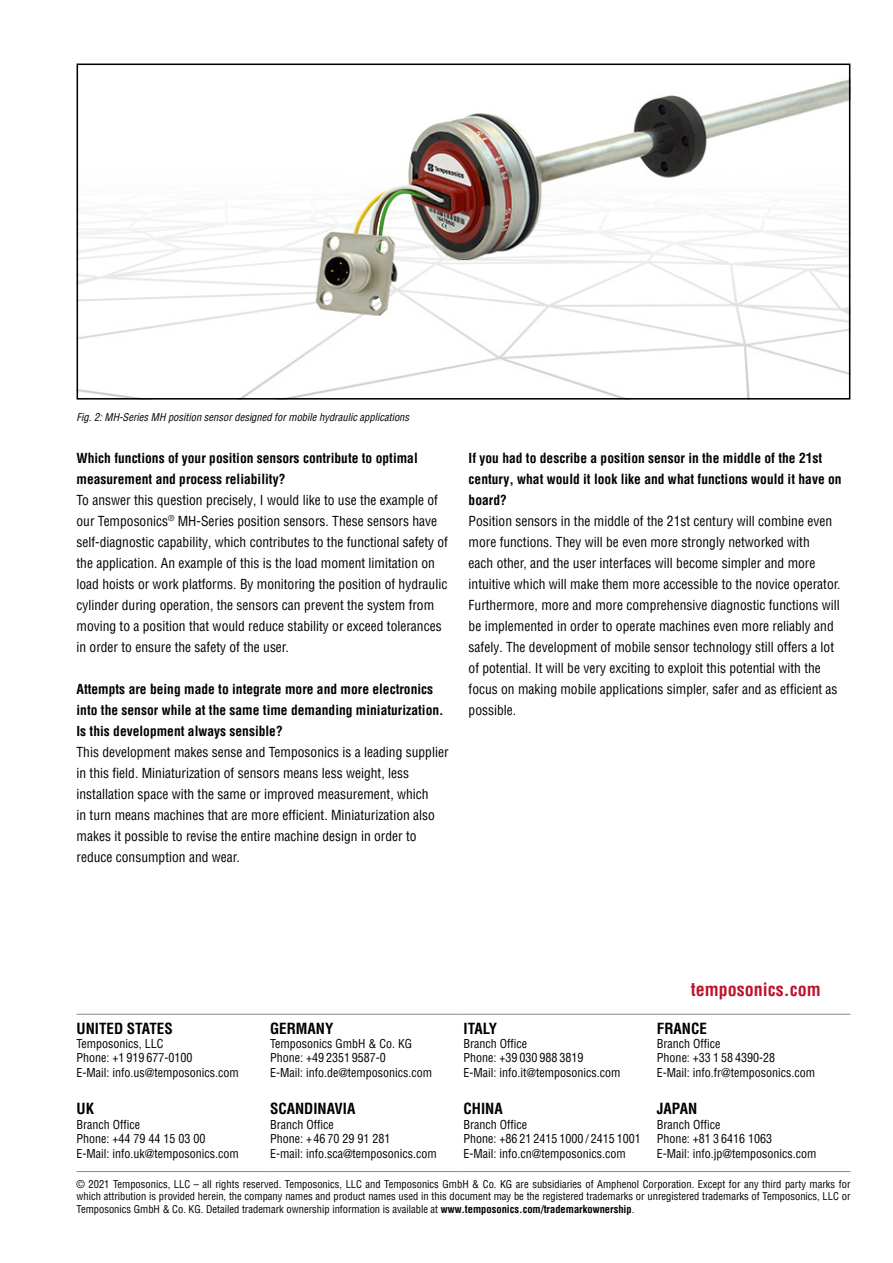
<style>
.page{position:relative;width:893px;height:1263px;background:#fff}
.page>*{position:absolute;margin:0;border:0;box-sizing:border-box;transform-origin:0 0}
.t1{font:700 condensed 18px "Helvetica LT Pro";color:#bc142d}
.t2{font:700 condensed 15px "Helvetica LT Pro";color:#000}
.Continuous_text{font:condensed 13.5px/21px "Helvetica LT Pro";color:#000}
.Continuous_text-2{font:700 condensed 13.5px/21px "Helvetica LT Pro";color:#000}
.t3{font:condensed 12px/14.4px "Helvetica LT Pro";color:#000}
.t4{font:condensed 10.5px/12.6px "Helvetica LT Pro";color:#000;text-align:justify}
.t5{font:italic condensed 10.5px "Helvetica LT Pro";color:#000}
.s1{font-weight:700}
</style>
<div class="page">
<hr style="left:77px;top:1014px;width:193px;height:1px;background:#8a8783">
<hr style="left:270px;top:1014px;width:193px;height:1px;background:#8a8783">
<hr style="left:463px;top:1014px;width:194px;height:1px;background:#8a8783">
<hr style="left:657px;top:1014px;width:193px;height:1px;background:#8a8783">
<hr style="left:77px;top:1171px;width:193px;height:1px;background:#8a8783">
<hr style="left:270px;top:1171px;width:193px;height:1px;background:#8a8783">
<hr style="left:463px;top:1171px;width:194px;height:1px;background:#8a8783">
<hr style="left:657px;top:1171px;width:193px;height:1px;background:#8a8783">
<img style="left:77px;top:63px;width:773px;height:334px">
<div style="left:77px;top:64px;width:773px;height:336px;border:2px solid #000"></div>
<p class="t5" style="left:77px;top:410px;width:334px">Fig. 2: MH-Series MH position sensor designed for mobile hydraulic applications</p>
<p class="Continuous_text-2" style="left:77px;top:447px;width:343px">Which functions of your position sensors contribute to optimal measurement and process reliability?</p>
<p class="Continuous_text" style="left:77px;top:489px;width:373px">To answer this question precisely, I would like to use the example of our Temposonics<sup>®</sup> MH-Series position sensors. These sensors have self-diagnostic capability, which contributes to the functional safety of the application. An example of this is the load moment limitation on load hoists or work platforms. By monitoring the position of hydraulic cylinder during operation, the sensors can prevent the system from moving to a position that would reduce stability or exceed tolerances in order to ensure the safety of the user.</p>
<p class="Continuous_text-2" style="left:77px;top:678px;width:369px">Attempts are being made to integrate more and more electronics into the sensor while at the same time demanding miniaturization.<br>Is this development always sensible?</p>
<p class="Continuous_text" style="left:77px;top:741px;width:373px">This development makes sense and Temposonics is a leading supplier in this field. Miniaturization of sensors means less weight, less installation space with the same or improved measurement, which<br>in turn means machines that are more efficient. Miniaturization also makes it possible to revise the entire machine design in order to reduce consumption and wear.</p>
<p class="Continuous_text-2" style="left:469px;top:447px;width:375px">If you had to describe a position sensor in the middle of the 21st century, what would it look like and what functions would it have on board?</p>
<p class="Continuous_text" style="left:469px;top:510px;width:373px">Position sensors in the middle of the 21st century will combine even more functions. They will be even more strongly networked with<br>each other, and the user interfaces will become simpler and more intuitive which will make them more accessible to the novice operator.<br>Furthermore, more and more comprehensive diagnostic functions will be implemented in order to operate machines even more reliably and safely. The development of mobile sensor technology still offers a lot of potential. It will be very exciting to exploit this potential with the focus on making mobile applications simpler, safer and as efficient as possible.</p>
<p class="t2" style="left:77px;top:1018px;width:98px">UNITED STATES</p>
<p class="t3" style="left:77px;top:1036px;width:164px">Temposonics, LLC<br>Phone: +1 919 677-0100<br>E-Mail: info.us@temposonics.com</p>
<p class="t2" style="left:270px;top:1018px;width:65px">GERMANY</p>
<p class="t3" style="left:270px;top:1036px;width:164px">Temposonics GmbH &amp; Co. KG<br>Phone: +49 2351 9587-0<br>E-Mail: info.de@temposonics.com</p>
<p class="t2" style="left:463px;top:1018px;width:35px">ITALY</p>
<p class="t3" style="left:463px;top:1036px;width:158px">Branch Office<br>Phone: +39 030 988 3819<br>E-Mail: info.it@temposonics.com</p>
<p class="t1" style="left:691px;top:977px;width:131px">temposonics.com</p>
<p class="t2" style="left:657px;top:1018px;width:52px">FRANCE</p>
<p class="t3" style="left:657px;top:1036px;width:160px">Branch Office<br>Phone: +33 1 58 4390-28<br>E-Mail: info.fr@temposonics.com</p>
<p class="t2" style="left:463px;top:1099px;width:41px">CHINA</p>
<p class="t3" style="left:463px;top:1117px;width:179px">Branch Office<br>Phone: +86 21 2415 1000 / 2415 1001<br>E-Mail: info.cn@temposonics.com</p>
<p class="t2" style="left:270px;top:1099px;width:87px">SCANDINAVIA</p>
<p class="t3" style="left:270px;top:1117px;width:168px">Branch Office<br>Phone: + 46 70 29 91 281<br>E-mail: info.sca@temposonics.com</p>
<p class="t2" style="left:657px;top:1099px;width:42px">JAPAN</p>
<p class="t3" style="left:657px;top:1117px;width:161px">Branch Office<br>Phone: +81 3 6416 1063<br>E-Mail: info.jp@temposonics.com</p>
<p class="t4" style="left:77px;top:1177px;width:775px">© 2021 Temposonics, LLC – all rights reserved. Temposonics, LLC and Temposonics GmbH &amp; Co. KG are subsidiaries of Amphenol Corporation. Except for any third party marks for which attribution is provided herein, the company names and product names used in this document may be the registered trademarks or unregistered trademarks of Temposonics, LLC or Temposonics GmbH &amp; Co. KG. Detailed trademark ownership information is available at <span class="s1">www.temposonics.com/trademarkownership</span>.</p>
<p class="t2" style="left:77px;top:1099px;width:19px">UK</p>
<p class="t3" style="left:77px;top:1117px;width:164px">Branch Office<br>Phone: +44 79 44 15 03 00<br>E-Mail: info.uk@temposonics.com</p>
</div>
